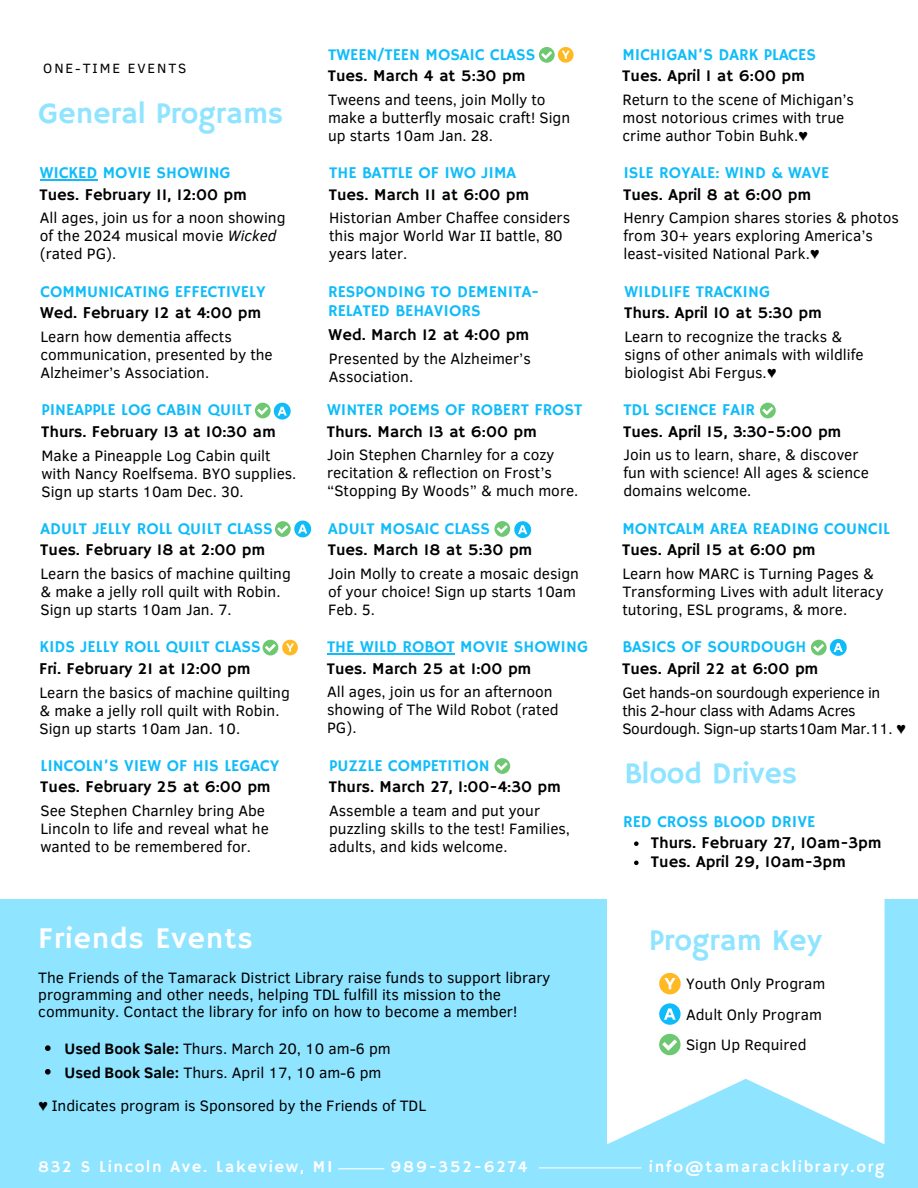
<style>
.page{position:relative;width:918px;height:1188px;background:#fff}
.page>*{position:absolute;margin:0;border:0;box-sizing:border-box;transform-origin:0 0}
.t1{font:30px "Hammersmith One";color:#8fe4ff}
.t2{font:30px "Hammersmith One";letter-spacing:.03em;color:#fff}
.t3{font:16.5px "Hammersmith One";color:#000001}
.t4{font:16.5px/19.2px "Hammersmith One";color:#0fbcf9}
.t5{font:16.5px "Hammersmith One";letter-spacing:.105em;color:#fff}
.t6{font:15.45px/18px "Clear Sans";color:#000001}
.t7{font:15.45px/18px "Clear Sans";letter-spacing:-.02em;color:#000001}
.t8{font:13.8px "Clear Sans";letter-spacing:.14em;color:#000001}
.s1{font-style:italic}
.s2{font-weight:700}
</style>
<div class="page">
<div style="left:0;top:899px;width:918px;height:289px;background:#8fe4ff"></div>
<svg style="left:607px;top:860px;width:278px;height:284px;fill:#fff"></svg>
<svg style="left:659px;top:973px;width:22px;height:21px"></svg>
<svg style="left:659px;top:1003px;width:22px;height:22px"></svg>
<div style="left:659px;top:1034px;width:22px;height:21px;background:#6dc871;border-radius:50%"></div>
<svg style="left:662px;top:1040px;width:15px;height:11px"></svg>
<hr style="left:539px;top:1167px;width:102px;height:1px;background:#fff">
<hr style="left:338px;top:1168px;width:46px;height:1px;background:#fff">
<svg style="left:45px;top:1045px;width:6px;height:6px"></svg>
<svg style="left:45px;top:1069px;width:6px;height:6px"></svg>
<hr style="left:327px;top:653px;width:128px;height:1px;background:#0fbcf9">
<div style="left:811px;top:640px;width:16px;height:15px;background:#6dc871;border-radius:50%"></div>
<svg style="left:813px;top:644px;width:11px;height:8px"></svg>
<div style="left:760px;top:403px;width:16px;height:15px;background:#6dc871;border-radius:50%"></div>
<svg style="left:762px;top:407px;width:11px;height:8px"></svg>
<svg style="left:539px;top:47px;width:16px;height:16px"></svg>
<svg style="left:541px;top:51px;width:11px;height:8px"></svg>
<svg style="left:494px;top:521px;width:16px;height:16px"></svg>
<svg style="left:497px;top:525px;width:11px;height:8px"></svg>
<svg style="left:494px;top:758px;width:16px;height:16px"></svg>
<svg style="left:497px;top:762px;width:11px;height:9px"></svg>
<div style="left:263px;top:640px;width:15px;height:15px;background:#6dc871;border-radius:50%"></div>
<svg style="left:265px;top:644px;width:11px;height:8px"></svg>
<svg style="left:275px;top:521px;width:16px;height:16px"></svg>
<svg style="left:277px;top:525px;width:11px;height:9px"></svg>
<div style="left:255px;top:403px;width:16px;height:15px;background:#6dc871;border-radius:50%"></div>
<svg style="left:257px;top:407px;width:11px;height:8px"></svg>
<svg style="left:282px;top:640px;width:16px;height:15px"></svg>
<svg style="left:558px;top:47px;width:16px;height:16px"></svg>
<svg style="left:830px;top:639px;width:17px;height:17px"></svg>
<svg style="left:514px;top:521px;width:17px;height:17px"></svg>
<svg style="left:294px;top:521px;width:17px;height:16px"></svg>
<svg style="left:274px;top:403px;width:17px;height:17px"></svg>
<svg style="left:634px;top:841px;width:5px;height:5px"></svg>
<svg style="left:634px;top:861px;width:5px;height:4px"></svg>
<hr style="left:40px;top:179px;width:57px;height:1px;background:#0fbcf9">
<h3 class="t8" style="left:43px;top:58px;width:145px">ONE-TIME EVENTS</h3>
<h3 class="t1" style="left:38px;top:96px;width:247px">General Programs</h3>
<h3 class="t4" style="left:328px;top:45px;width:209px">TWEEN/TEEN MOSAIC CLASS</h3>
<h3 class="t3" style="left:328px;top:66px;width:199px">Tues. March 4 at 5:30 pm</h3>
<h2 class="t6" style="left:328px;top:90px;width:244px">Tweens and teens, join Molly to make a butterfly mosaic craft! Sign up starts 10am Jan. 28.</h2>
<h3 class="t4" style="left:622px;top:45px;width:195px">MICHIGAN’S DARK PLACES</h3>
<h3 class="t3" style="left:622px;top:66px;width:184px">Tues. April 1 at 6:00 pm</h3>
<p class="t6" style="left:622px;top:90px;width:233px">Return to the scene of Michigan’s most notorious crimes with true crime author Tobin Buhk.♥</p>
<p class="t4" style="left:40px;top:164px;width:192px">WICKED MOVIE SHOWING</p>
<h3 class="t4" style="left:329px;top:164px;width:188px">THE BATTLE OF IWO JIMA</h3>
<h2 class="t4" style="left:623px;top:164px;width:208px">ISLE ROYALE: WIND &amp; WAVE</h2>
<p class="t3" style="left:39px;top:185px;width:209px">Tues. February 11, 12:00 pm</p>
<h3 class="t3" style="left:329px;top:185px;width:202px">Tues. March 11 at 6:00 pm</h3>
<h3 class="t3" style="left:623px;top:185px;width:190px">Tues. April 8 at 6:00 pm</h3>
<p class="t6" style="left:40px;top:208px;width:247px">All ages, join us for a noon showing of the 2024 musical movie <span class="s1">Wicked </span>(rated PG).</p>
<h2 class="t6" style="left:329px;top:208px;width:243px">Historian Amber Chaffee considers this major World War II battle, 80 years later.</h2>
<h3 class="t6" style="left:623px;top:208px;width:277px">Henry Campion shares stories &amp; photos from 30+ years exploring America’s least-visited National Park.♥</h3>
<h3 class="t4" style="left:40px;top:283px;width:227px">COMMUNICATING EFFECTIVELY</h3>
<h2 class="t3" style="left:40px;top:303px;width:223px">Wed. February 12 at 4:00 pm</h2>
<h3 class="t4" style="left:328px;top:283px;width:213px">RESPONDING TO DEMENITA-<br>RELATED BEHAVIORS</h3>
<h3 class="t4" style="left:624px;top:283px;width:147px">WILDLIFE TRACKING</h3>
<p class="t3" style="left:624px;top:303px;width:199px">Thurs. April 10 at 5:30 pm</p>
<h3 class="t6" style="left:40px;top:327px;width:234px">Learn how dementia affects communication, presented by the<br>Alzheimer’s Association.</h3>
<p class="t3" style="left:329px;top:325px;width:202px">Wed. March 12 at 4:00 pm</p>
<h2 class="t6" style="left:329px;top:349px;width:203px">Presented by the Alzheimer’s<br>Association.</h2>
<p class="t6" style="left:624px;top:327px;width:241px">Learn to recognize the tracks &amp; signs of other animals with wildlife biologist Abi Fergus.♥</p>
<h3 class="t4" style="left:41px;top:401px;width:212px">PINEAPPLE LOG CABIN QUILT</h3>
<h2 class="t4" style="left:327px;top:401px;width:257px">WINTER POEMS OF ROBERT FROST</h2>
<h3 class="t4" style="left:623px;top:401px;width:133px">TDL SCIENCE FAIR</h3>
<h2 class="t3" style="left:41px;top:422px;width:236px">Thurs. February 13 at 10:30 am</h2>
<p class="t3" style="left:327px;top:422px;width:212px">Thurs. March 13 at 6:00 pm</p>
<h2 class="t3" style="left:623px;top:422px;width:220px">Tues. April 15, 3:30-5:00 pm</h2>
<h3 class="t6" style="left:41px;top:445px;width:256px">Make a Pineapple Log Cabin quilt with Nancy Roelfsema. BYO supplies.<br>Sign up starts 10am Dec. 30.</h3>
<h3 class="t6" style="left:327px;top:445px;width:253px">Join Stephen Charnley for a cozy recitation &amp; reflection on Frost’s “Stopping By Woods” &amp; much more.</h3>
<h3 class="t6" style="left:623px;top:445px;width:247px">Join us to learn, share, &amp; discover fun with science! All ages &amp; science domains welcome.</h3>
<p class="t4" style="left:40px;top:520px;width:234px">ADULT JELLY ROLL QUILT CLASS</p>
<h3 class="t4" style="left:328px;top:520px;width:164px">ADULT MOSAIC CLASS</h3>
<h2 class="t4" style="left:622px;top:520px;width:269px">MONTCALM AREA READING COUNCIL</h2>
<h2 class="t3" style="left:40px;top:540px;width:227px">Tues. February 18 at 2:00 pm</h2>
<h3 class="t3" style="left:328px;top:540px;width:206px">Tues. March 18 at 5:30 pm</h3>
<p class="t3" style="left:622px;top:540px;width:195px">Tues. April 15 at 6:00 pm</p>
<h3 class="t6" style="left:40px;top:564px;width:252px">Learn the basics of machine quilting &amp; make a jelly roll quilt with Robin.<br>Sign up starts 10am Jan. 7.</h3>
<p class="t6" style="left:328px;top:564px;width:252px">Join Molly to create a mosaic design of your choice! Sign up starts 10am<br>Feb. 5.</p>
<h3 class="t6" style="left:622px;top:564px;width:263px">Learn how MARC is Turning Pages &amp;<br>Transforming Lives with adult literacy tutoring, ESL programs, &amp; more.</h3>
<h3 class="t4" style="left:39px;top:638px;width:223px">KIDS JELLY ROLL QUILT CLASS</h3>
<p class="t4" style="left:327px;top:638px;width:262px">THE WILD ROBOT MOVIE SHOWING</p>
<h2 class="t4" style="left:622px;top:638px;width:185px">BASICS OF SOURDOUGH</h2>
<h3 class="t3" style="left:39px;top:659px;width:213px">Fri. February 21 at 12:00 pm</h3>
<p class="t3" style="left:327px;top:659px;width:206px">Tues. March 25 at 1:00 pm</p>
<h2 class="t3" style="left:622px;top:659px;width:198px">Tues. April 22 at 6:00 pm</h2>
<p class="t6" style="left:39px;top:682px;width:252px">Learn the basics of machine quilting &amp; make a jelly roll quilt with Robin.<br>Sign up starts 10am Jan. 10.</p>
<h2 class="t6" style="left:327px;top:682px;width:233px">All ages, join us for an afternoon showing of The Wild Robot (rated<br>PG).</h2>
<p class="t7" style="left:622px;top:682px;width:285px">Get hands-on sourdough experience in this 2-hour class with Adams Acres<br>Sourdough. Sign-up starts10am Mar.11. ♥</p>
<h3 class="t4" style="left:40px;top:757px;width:240px">LINCOLN’S VIEW OF HIS LEGACY</h3>
<h3 class="t3" style="left:40px;top:777px;width:232px">Tues. February 25 at 6:00 pm</h3>
<h2 class="t4" style="left:329px;top:757px;width:162px">PUZZLE COMPETITION</h2>
<h3 class="t3" style="left:329px;top:777px;width:234px">Thurs. March 27, 1:00-4:30 pm</h3>
<h3 class="t1" style="left:624px;top:756px;width:174px">Blood Drives</h3>
<h2 class="t6" style="left:40px;top:801px;width:230px">See Stephen Charnley bring Abe<br>Lincoln to life and reveal what he wanted to be remembered for.</h2>
<h3 class="t6" style="left:329px;top:801px;width:243px">Assemble a team and put your puzzling skills to the test! Families, adults, and kids welcome.</h3>
<h3 class="t4" style="left:623px;top:813px;width:194px">RED CROSS BLOOD DRIVE</h3>
<h1 class="t3" style="left:651px;top:833px;width:232px">Thurs. February 27, 10am-3pm</h1>
<h3 class="t3" style="left:651px;top:852px;width:197px">Tues. April 29, 10am-3pm</h3>
<p class="t2" style="left:38px;top:921px;width:216px">Friends Events</p>
<p class="t6" style="left:38px;top:969px;width:514px;line-height:16.8px">The Friends of the Tamarack District Library raise funds to support library programming and other needs, helping TDL fulfill its mission to the community. Contact the library for info on how to become a member!</p>
<h2 class="t6" style="left:65px;top:1039px;width:328px"><span class="s2">Used Book Sale:</span> Thurs. March 20, 10 am-6 pm</h2>
<h3 class="t6" style="left:65px;top:1063px;width:318px"><span class="s2">Used Book Sale:</span> Thurs. April 17, 10 am-6 pm</h3>
<h2 class="t1" style="left:649px;top:923px;width:174px">Program Key</h2>
<h3 class="t6" style="left:686px;top:974px;width:141px">Youth Only Program</h3>
<h3 class="t6" style="left:686px;top:1005px;width:137px">Adult Only Program</h3>
<h2 class="t6" style="left:686px;top:1035px;width:122px">Sign Up Required</h2>
<h3 class="t6" style="left:38px;top:1096px;width:389px">♥ Indicates program is Sponsored by the Friends of TDL</h3>
<h2 class="t5" style="left:38px;top:1157px;width:296px">832 S Lincoln Ave. Lakeview, MI</h2>
<h1 class="t5" style="left:391px;top:1157px;width:138px">989-352-6274</h1>
<p class="t5" style="left:649px;top:1157px;width:237px">info@tamaracklibrary.org</p>
</div>
